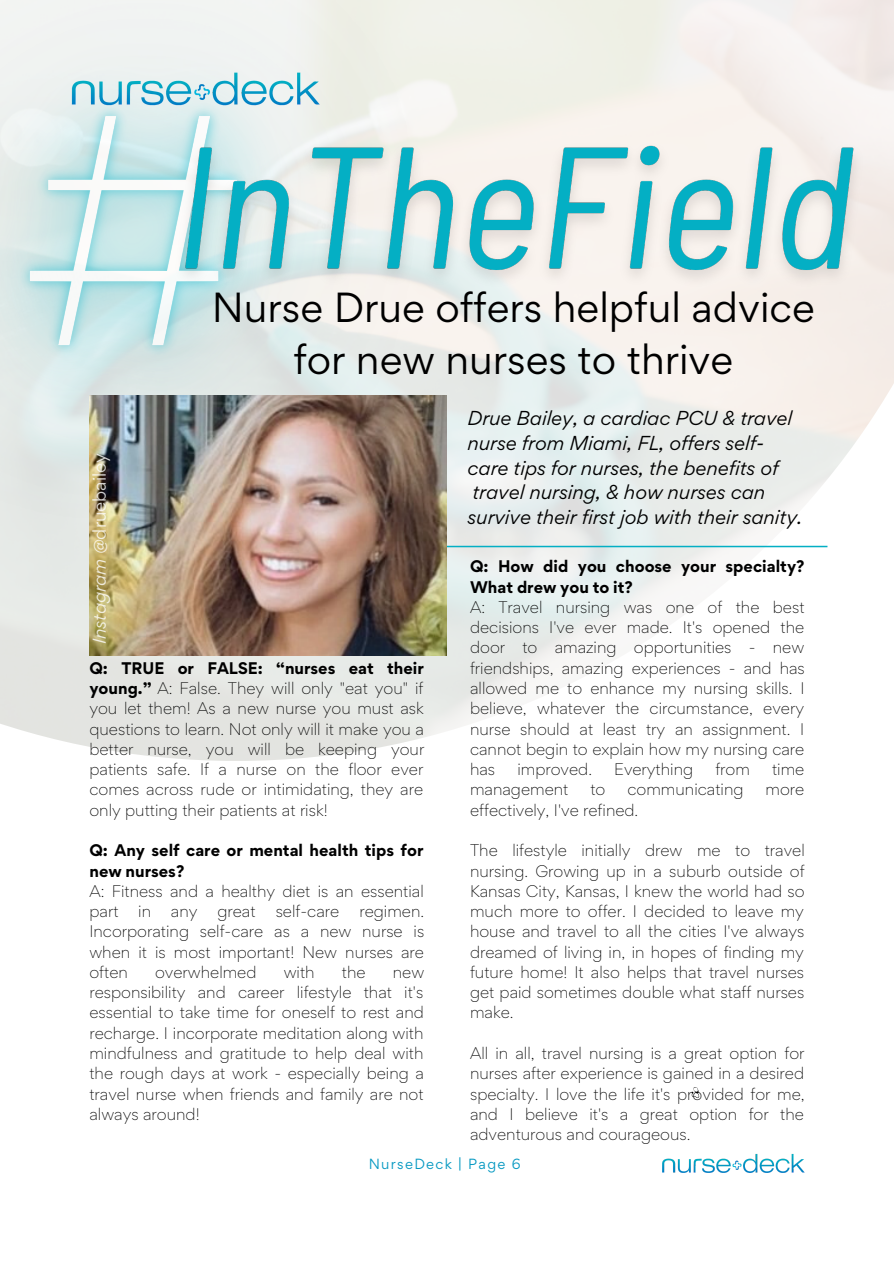
<style>
.page{position:relative;width:894px;height:1264px;background:#fff}
.page>*{position:absolute;margin:0;border:0;box-sizing:border-box;transform-origin:0 0}
.t1{font:37.5px/51.8px "Gordita";color:#000;text-align:center}
.t2{font:italic 18px/24.8px "Gordita";color:#000}
.t3{font:italic 16.5px "Gordita";color:#fff}
.t4{font:300 15px/20.2px "Gordita";color:#000;text-align:justify}
.t5{font:700 15px/20.2px "Gordita";color:#000}
.t6{font:13.2px "Gordita";letter-spacing:.1em;color:#0799c2}
.s1{font-style:normal}
.s2{font-weight:700}
</style>
<div class="page">
<img style="left:0;top:0;width:640px;height:761px">
<img style="left:70px;top:72px;width:251px;height:35px">
<img style="left:154px;top:81px;width:719px;height:249px">
<svg style="left:446px;top:545px;width:381px;height:2px"></svg>
<img style="left:89px;top:395px;width:357px;height:260px">
<img style="left:662px;top:1153px;width:142px;height:20px">
<svg style="left:691px;top:1087px;width:8px;height:11px"></svg>
<h1 class="t1" style="left:212px;top:281px;width:604px">Nurse Drue offers helpful advice for new nurses to thrive</h1>
<p class="t3" style="left:88px;top:644px;width:192px;rotate:-90deg">Instagram @<span class="s1">druebailey</span></p>
<p class="t4" style="left:89px;top:657px;width:336px"><span class="s2">Q: TRUE or FALSE: “nurses eat their young.”</span> A: False. They will only "eat you" if you let them! As a new nurse you must ask questions to learn. Not only will it make you a better nurse, you will be keeping your patients safe. If a nurse on the floor ever comes across rude or intimidating, they are only putting their patients at risk!</p>
<p class="t5" style="left:89px;top:840px;width:335px">Q: Any self care or mental health tips for new nurses?</p>
<p class="t4" style="left:89px;top:880px;width:336px">A: Fitness and a healthy diet is an essential part</p>
<p class="t4" style="left:138px;top:901px;width:14px">in</p>
<p class="t4" style="left:171px;top:901px;width:28px">any</p>
<p class="t4" style="left:217px;top:901px;width:40px">great</p>
<p class="t4" style="left:275px;top:901px;width:65px">self-care</p>
<p class="t4" style="left:89px;top:901px;width:336px;text-indent:270px">regimen.<br>Incorporating self-care as a new nurse is when it is most important! New nurses are often</p>
<p class="t4" style="left:155px;top:961px;width:103px">overwhelmed</p>
<p class="t4" style="left:284px;top:961px;width:32px">with</p>
<p class="t4" style="left:342px;top:961px;width:25px">the</p>
<p class="t4" style="left:89px;top:961px;width:336px;text-indent:303px">new responsibility and career lifestyle that it's essential to take time for oneself to rest and recharge. I incorporate meditation along with mindfulness and gratitude to help deal with the rough days at work - especially being a travel nurse when friends and family are not always around!</p>
<p class="t2" style="left:467px;top:405px;width:336px">Drue Bailey, a cardiac PCU &amp; travel nurse from Miami, FL, offers self&shy;care tips for nurses, the benefits of travel nursing, &amp; how nurses can survive their first job with their sanity.</p>
<p class="t5" style="left:470px;top:556px;width:336px">Q: How did you choose your specialty?<br>What drew you to it?</p>
<p class="t4" style="left:470px;top:597px;width:336px">A: Travel nursing was one of the best decisions I've ever made. It's opened the door to amazing opportunities - new friendships, amazing experiences - and has allowed me to enhance my nursing skills. I believe, whatever the circumstance, every nurse should at least try an assignment. I cannot begin to explain how my nursing care has</p>
<p class="t4" style="left:517px;top:759px;width:76px">improved.</p>
<p class="t4" style="left:614px;top:759px;width:80px">Everything</p>
<p class="t4" style="left:715px;top:759px;width:36px">from</p>
<p class="t4" style="left:771px;top:759px;width:34px">time</p>
<p class="t4" style="left:470px;top:779px;width:100px">management</p>
<p class="t4" style="left:590px;top:779px;width:17px">to</p>
<p class="t4" style="left:627px;top:779px;width:117px">communicating</p>
<p class="t4" style="left:765px;top:779px;width:40px">more</p>
<p class="t4" style="left:470px;top:799px;width:170px">effectively, I've refined.</p>
<p class="t4" style="left:470px;top:840px;width:336px">The lifestyle initially drew me to travel nursing. Growing up in a suburb outside of Kansas City, Kansas, I knew the world had so much more to offer. I decided to leave my house and travel to all the cities I've always dreamed of living in, in hopes of finding my future home! It also helps that travel nurses get paid sometimes double what staff nurses make.</p>
<p class="t4" style="left:470px;top:1042px;width:336px">All in all, travel nursing is a great option for nurses after experience is gained in a desired specialty. I love the life it's provided for me, and I believe it's a great option for the adventurous and courageous.</p>
<p class="t6" style="left:368px;top:1154px;width:153px">NurseDeck | Page 6</p>
</div>
